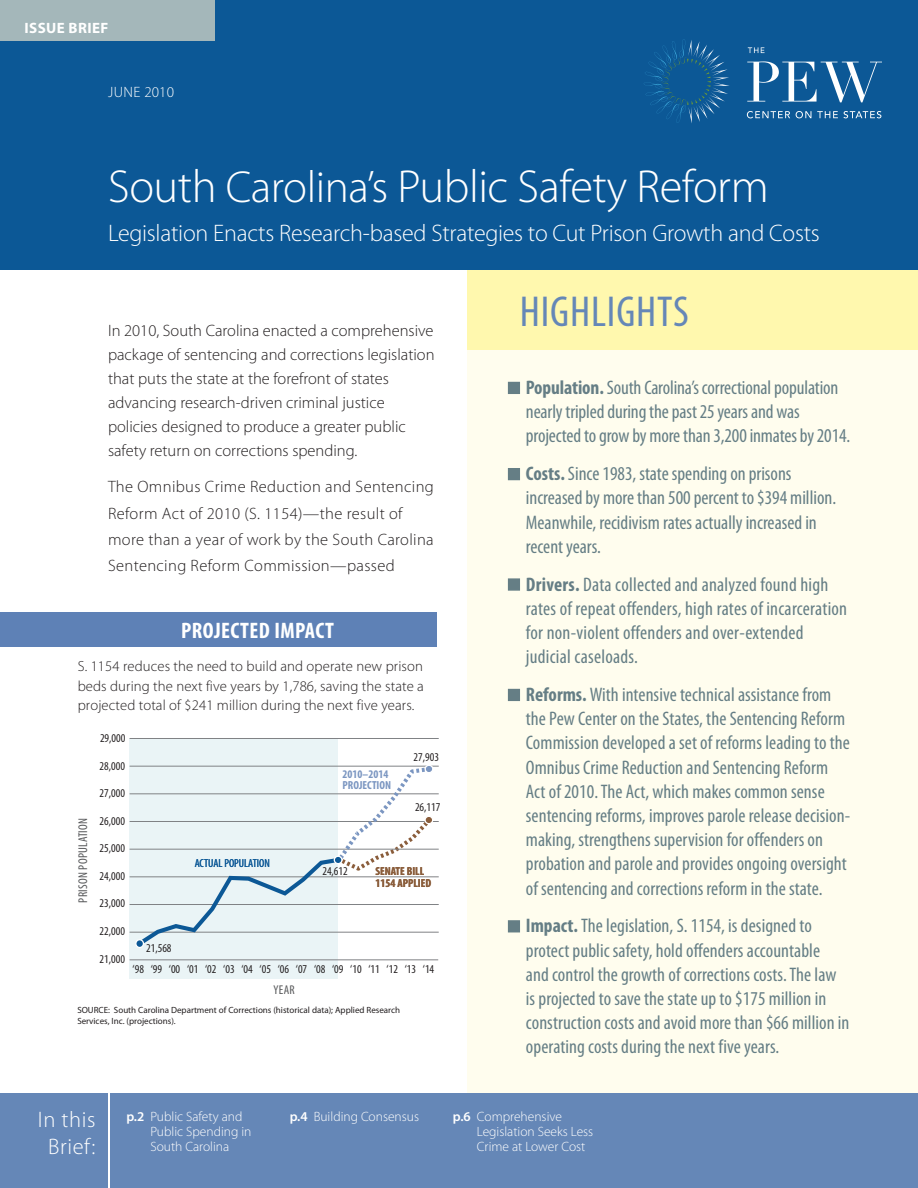
<style>
.page{position:relative;width:918px;height:1188px;background:#fff}
.page>*{position:absolute;margin:0;border:0;box-sizing:border-box;transform-origin:0 0}
.COVER_title{font:300 46.5px "Myriad Pro";letter-spacing:-.01em;color:#fff}
.t1{font:condensed 43.5px "Myriad Pro";letter-spacing:.02em;color:#6587b7}
.COVER_title-2{font:300 24px "Myriad Pro";letter-spacing:-.01em;color:#fff}
.t2{font:700 condensed 22.5px "Myriad Pro";letter-spacing:.02em;color:#fff}
.COVER_in_this_brief{font:300 22.5px/27px "Myriad Pro";letter-spacing:.025em;color:#fff;text-align:center}
.SIDEBAR_text{font:condensed 19.65px/24.2px "Myriad Pro";letter-spacing:.005em;color:#657e85}
.BODY_text{font:300 16.5px/24px "Myriad Pro";color:#231f20}
.BODY_text-2{font:300 16.5px/26.2px "Myriad Pro";letter-spacing:.02em;color:#231f20}
.COVER_date{font:700 15px "Myriad Pro";letter-spacing:.03em;color:#fff}
.COVER_date-2{font:300 15px "Myriad Pro";letter-spacing:.02em;color:#fff}
.t3{font:300 14.7px/19.5px "Myriad Pro";letter-spacing:.005em;color:#231f20;text-align:justify}
.COVER_in_this_brief-2{font:300 13.5px/15px "Myriad Pro";color:#fff}
.t4{font:condensed 12.75px "Myriad Pro";letter-spacing:.02em;color:#57585a}
.t5{font:condensed 12px "Myriad Pro";color:#231f20}
.t6{font:700 condensed 11.7px/12px "Myriad Pro";color:#8a5d3b}
.t7{font:700 condensed 11.7px/11.1px "Myriad Pro";color:#7b96c1}
.t8{font:condensed 11.7px "Myriad Pro";color:#0c5896}
.t9{font:9px/10.8px "Myriad Pro";color:#231f20}
.s1{font-size:45px}
.s2{font-weight:700}
.s3{font-weight:600}
</style>
<div class="page">
<div style="left:0;top:0;width:918px;height:270px;background:#0c5896"></div>
<svg style="left:747px;top:61px;width:135px;height:41px"></svg>
<svg style="left:748px;top:47px;width:17px;height:6px"></svg>
<svg style="left:644px;top:39px;width:86px;height:84px"></svg>
<svg style="left:747px;top:111px;width:43px;height:7px"></svg>
<svg style="left:796px;top:111px;width:15px;height:7px"></svg>
<svg style="left:817px;top:111px;width:64px;height:7px"></svg>
<div style="left:467px;top:270px;width:451px;height:909px;background:#fffdee"></div>
<div style="left:508px;top:382px;width:12px;height:12px;background:#657e85"></div>
<div style="left:508px;top:468px;width:12px;height:12px;background:#657e85"></div>
<div style="left:508px;top:578px;width:12px;height:13px;background:#657e85;border:2px solid #657e85"></div>
<div style="left:508px;top:689px;width:12px;height:12px;background:#657e85"></div>
<div style="left:508px;top:920px;width:12px;height:12px;background:#657e85;border:2px solid #657e85"></div>
<div style="left:0;top:0;width:215px;height:40px;background:#a4b7ba"></div>
<div style="left:110px;top:1094px;width:808px;height:94px;background:#6587b7"></div>
<div style="left:0;top:1094px;width:108px;height:94px;background:#6587b7"></div>
<div style="left:0;top:612px;width:436px;height:35px;background:#5e81b6"></div>
<div style="left:130px;top:738px;width:208px;height:241px;background:#eaf4f6"></div>
<hr style="left:130px;top:960px;width:308px;height:1px;background:#808285">
<hr style="left:130px;top:904px;width:309px;height:1px;background:#808285">
<hr style="left:130px;top:877px;width:309px;height:1px;background:#808285">
<hr style="left:130px;top:849px;width:309px;height:1px;background:#808285">
<hr style="left:130px;top:821px;width:309px;height:1px;background:#808285">
<hr style="left:130px;top:794px;width:309px;height:1px;background:#808285">
<hr style="left:130px;top:766px;width:309px;height:1px;background:#808285">
<hr style="left:130px;top:932px;width:309px;height:1px;background:#808285">
<hr style="left:130px;top:738px;width:309px;height:1px;background:#808285">
<svg style="left:134px;top:765px;width:302px;height:183px"></svg>
<div style="left:425px;top:816px;width:8px;height:8px;background:#8a5d3b;border-radius:50%"></div>
<div style="left:424px;top:816px;width:9px;height:8px;border:1px solid #fff;border-radius:50%"></div>
<div style="left:334px;top:856px;width:8px;height:8px;background:#0c5896;border-radius:50%"></div>
<div style="left:334px;top:856px;width:9px;height:8px;border:1px solid #fff;border-radius:50%"></div>
<div style="left:468px;top:270px;width:450px;height:80px;background:#fff8ae"></div>
<p class="COVER_date" style="left:24px;top:18px;width:86px">ISSUE BRIEF</p>
<p class="COVER_date-2" style="left:108px;top:83px;width:67px">June 2010</p>
<p class="COVER_title" style="left:108px;top:161px;width:662px">South <span class="s1">Carolina’s</span> Public Safety Reform</p>
<p class="COVER_title-2" style="left:108px;top:220px;width:713px">Legislation Enacts Research-based Strategies to Cut Prison Growth and Costs</p>
<p class="BODY_text" style="left:108px;top:319px;width:328px">In 2010, South Carolina enacted a comprehensive package of sentencing and corrections legislation that puts the state at the forefront of states advancing research-driven criminal justice policies designed to produce a greater public safety return on corrections spending.</p>
<p class="BODY_text-2" style="left:108px;top:474px;width:327px">The Omnibus Crime Reduction and Sentencing Reform Act of 2010 (S. 1154)—the result of more than a year of work by the South Carolina Sentencing Reform Commission—passed</p>
<p class="t2" style="left:181px;top:616px;width:155px">PROJECTED IMPACT</p>
<p class="t3" style="left:78px;top:657px;width:348px">S. 1154 reduces the need to build and operate new prison beds during the next five years by 1,786, saving the state a projected total of $241 million during the next five years.</p>
<p class="t4" style="left:75px;top:903px;width:86px;rotate:-90deg">PRISON POPULATION</p>
<p class="t5" style="left:100px;top:731px;width:27px">29,000</p>
<p class="t5" style="left:100px;top:758px;width:27px">28,000</p>
<p class="t5" style="left:100px;top:786px;width:27px">27,000</p>
<p class="t5" style="left:100px;top:813px;width:27px">26,000</p>
<p class="t5" style="left:100px;top:841px;width:27px">25,000</p>
<p class="t5" style="left:100px;top:869px;width:27px">24,000</p>
<p class="t5" style="left:100px;top:896px;width:27px">23,000</p>
<p class="t5" style="left:100px;top:924px;width:27px">22,000</p>
<p class="t8" style="left:195px;top:856px;width:77px">ACTUAL POPULATION</p>
<p class="t7" style="left:343px;top:768px;width:50px">2010–2014<br>PROJECTION</p>
<p class="t5" style="left:414px;top:750px;width:27px">27,903</p>
<p class="t5" style="left:415px;top:800px;width:27px">26,117</p>
<p class="t5" style="left:322px;top:863px;width:27px">24,612</p>
<p class="t6" style="left:376px;top:865px;width:57px">SENATE BILL<br>1154 APPLIED</p>
<p class="t5" style="left:100px;top:951px;width:27px">21,000</p>
<p class="t5" style="left:146px;top:941px;width:27px">21,568</p>
<p class="t5" style="left:133px;top:962px;width:303px">‘98 ‘99 ‘00 ‘01 ‘02 ‘03 ‘04 ‘05 ‘06 ‘07 ‘08 ‘09 ‘10 ‘11 ‘12 ‘13 ‘14</p>
<p class="t4" style="left:274px;top:982px;width:23px">YEAR</p>
<p class="t9" style="left:77px;top:1004px;width:324px">SOURCE: South Carolina Department of Corrections (historical data); Applied Research<br>Services, Inc. (projections).</p>
<h2 class="t1" style="left:520px;top:285px;width:134px">Highlights</h2>
<p class="SIDEBAR_text" style="left:526px;top:375px;width:326px"><span class="s2">Population.</span> South Carolina’s correctional population nearly tripled during the past 25 years and was projected to grow by more than 3,200 inmates by 2014.</p>
<p class="SIDEBAR_text" style="left:526px;top:461px;width:312px"><span class="s2">Costs.</span> Since 1983, state spending on prisons increased by more than 500 percent to $394 million.<br>Meanwhile, recidivism rates actually increased in recent years.</p>
<p class="SIDEBAR_text" style="left:526px;top:572px;width:323px"><span class="s2">Drivers.</span> Data collected and analyzed found high rates of repeat offenders, high rates of incarceration for non-violent offenders and over-extended judicial caseloads.</p>
<p class="SIDEBAR_text" style="left:526px;top:682px;width:326px"><span class="s2">Reforms.</span> With intensive technical assistance from the Pew Center on the States, the Sentencing Reform Commission developed a set of reforms leading to the Omnibus Crime Reduction and Sentencing Reform Act of 2010. The Act, which makes common sense sentencing reforms, improves parole release decision&shy;making, strengthens supervision for offenders on probation and parole and provides ongoing oversight of sentencing and corrections reform in the state.</p>
<p class="SIDEBAR_text" style="left:526px;top:914px;width:325px"><span class="s2">Impact.</span> The legislation, S. 1154, is designed to protect public safety, hold offenders accountable<br>and control the growth of corrections costs. The law is projected to save the state up to $175 million in construction costs and avoid more than $66 million in operating costs during the next five years.</p>
<p class="COVER_in_this_brief" style="left:38px;top:1107px;width:59px">In this<br>Brief:</p>
<p class="COVER_in_this_brief-2" style="left:150px;top:1109px;width:103px;text-indent:-24px"><span class="s3">p.2</span> Public Safety and<br>Public Spending in<br>South Carolina</p>
<p class="COVER_in_this_brief-2" style="left:290px;top:1109px;width:131px"><span class="s3">p.4</span> Building Consensus</p>
<p class="COVER_in_this_brief-2" style="left:477px;top:1109px;width:118px;text-indent:-24px"><span class="s3">p.6</span> Comprehensive<br>Legislation Seeks Less<br>Crime at Lower Cost</p>
<p class="COVER_in_this_brief-2" style="left:150px;top:1110px;width:99px;text-indent:-24px"><span class="s3">00.</span> Title nullaorer sisi.<br>Ibh eriurequisl ute d odio cor sissit,</p>
<p class="COVER_in_this_brief-2" style="left:285px;top:1110px;width:120px"><span class="s3">00.</span> Title nullaorer sisi.</p>
<p class="COVER_in_this_brief-2" style="left:468px;top:1110px;width:99px;text-indent:-24px"><span class="s3">00.</span> Title nullaorer sisi.<br>Ibh eriurequisl ute do odio cor sissit,</p>
</div>
